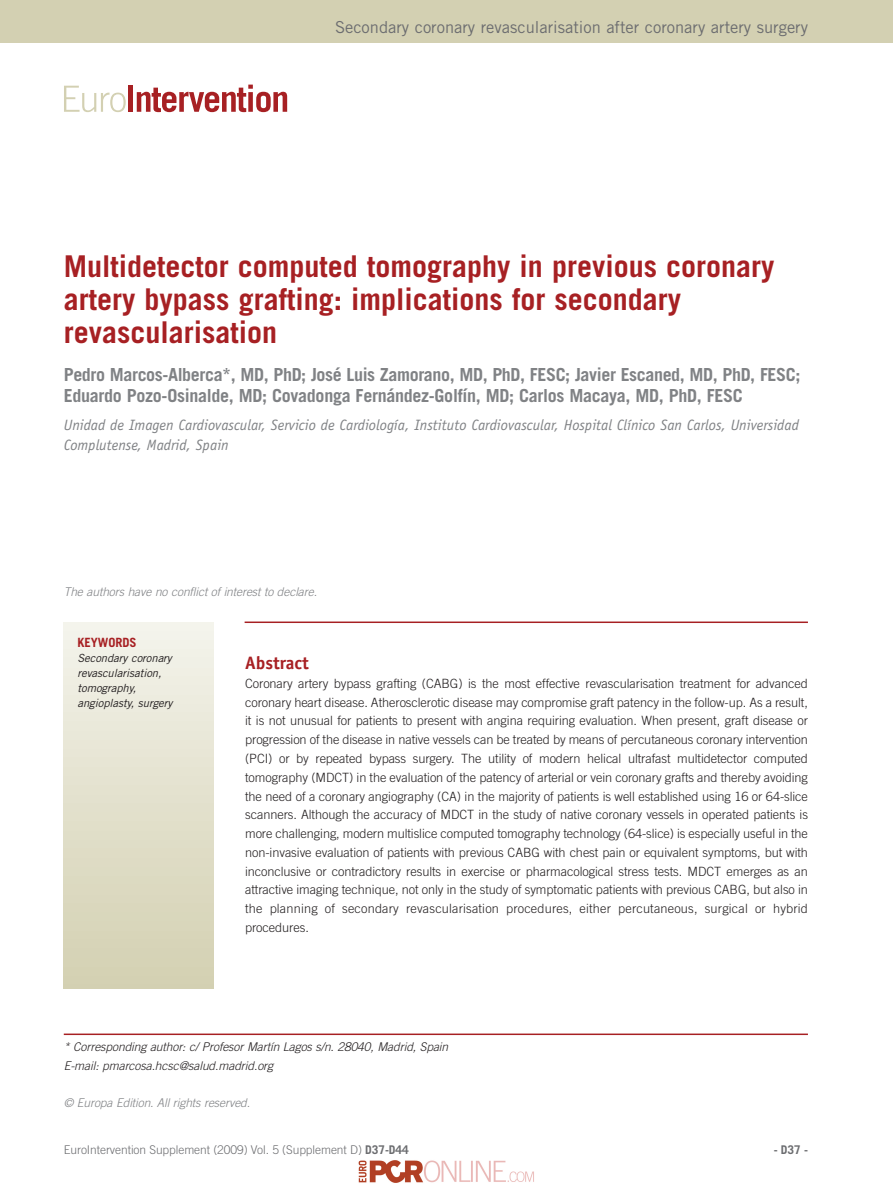
<style>
.page{position:relative;width:893px;height:1192px;background:#fff}
.page>*{position:absolute;margin:0;border:0;box-sizing:border-box;transform-origin:0 0}
.t1{font:700 30px/33px "Trade Gothic LT Std";color:#a72023}
.t2{font:700 18px/21px "Trade Gothic LT Std";letter-spacing:-.015em;color:#808285}
.t3{font:700 18px "Officina Sans Std";color:#a72023}
.t4{font:16.5px "Trade Gothic LT Std";color:#6c6d70}
.t5{font:italic 15px/19.5px "Officina Sans Std";color:#808285}
.t6{font:300 12.75px/18.8px "Trade Gothic LT Std";letter-spacing:.015em;color:#231f20;text-align:justify}
.t7{font:700 12.75px "Trade Gothic LT Std";letter-spacing:-.005em;color:#a72023}
.t8{font:italic 300 12px/18.8px "Trade Gothic LT Std";letter-spacing:-.005em;color:#231f20}
.t9{font:italic 300 12px "Trade Gothic LT Std";letter-spacing:-.005em;color:#808285}
.t10{font:300 12px "Trade Gothic LT Std";letter-spacing:-.005em;color:#6c6d70}
.t11{font:700 12px "Trade Gothic LT Std";color:#6c6d70}
.t12{font:italic 11.25px/15px "Trade Gothic LT Std";letter-spacing:-.005em;color:#231f20}
.s1{font-weight:700}
</style>
<div class="page">
<div style="left:64px;top:622px;width:150px;height:365px;background:linear-gradient(to bottom,#f4f3eb,#d3d0b0)"></div>
<hr style="left:245px;top:621px;width:563px;height:2px;background:#a72023">
<hr style="left:64px;top:1033px;width:744px;height:1px;background:#a72023">
<div style="left:0;top:0;width:893px;height:43px;background:#d3d0b2"></div>
<svg style="left:64px;top:86px;width:62px;height:26px"></svg>
<div style="left:128px;top:86px;width:5px;height:26px;background:#a72023"></div>
<svg style="left:137px;top:85px;width:150px;height:27px"></svg>
<img style="left:358px;top:1160px;width:176px;height:23px">
<p class="t4" style="left:335px;top:22px;width:475px">Secondary coronary revascularisation after coronary artery surgery</p>
<h1 class="t1" style="left:64px;top:253px;width:712px">Multidetector computed tomography in previous coronary artery bypass grafting: implications for secondary revascularisation</h1>
<h2 class="t2" style="left:64px;top:366px;width:738px">Pedro Marcos-Alberca*, MD, PhD; José Luis Zamorano, MD, PhD, FESC; Javier Escaned, MD, PhD, FESC;<br>Eduardo Pozo-Osinalde, MD; Covadonga Fernández-Golfín, MD; Carlos Macaya, MD, PhD, FESC</h2>
<p class="t5" style="left:64px;top:416px;width:737px">Unidad de Imagen Cardiovascular, Servicio de Cardiología, Instituto Cardiovascular, Hospital Clínico San Carlos, Universidad<br>Complutense, Madrid, Spain</p>
<p class="t9" style="left:64px;top:587px;width:255px">The authors have no conflict of interest to declare.</p>
<p class="t7" style="left:77px;top:637px;width:61px">KEYWORDS</p>
<p class="t12" style="left:77px;top:651px;width:97px">Secondary coronary revascularisation, tomography, angioplasty, surgery</p>
<h2 class="t3" style="left:245px;top:656px;width:65px">Abstract</h2>
<p class="t6" style="left:245px;top:675px;width:564px">Coronary artery bypass grafting (CABG) is the most effective revascularisation treatment for advanced coronary heart disease. Atherosclerotic disease may compromise graft patency in the follow-up. As a result, it is not unusual for patients to present with angina requiring evaluation. When present, graft disease or progression of the disease in native vessels can be treated by means of percutaneous coronary intervention (PCI) or by repeated bypass surgery. The utility of modern helical ultrafast multidetector computed tomography (MDCT) in the evaluation of the patency of arterial or vein coronary grafts and thereby avoiding the need of a coronary angiography (CA) in the majority of patients is well established using 16 or 64-slice scanners. Although the accuracy of MDCT in the study of native coronary vessels in operated patients is more challenging, modern multislice computed tomography technology (64-slice) is especially useful in the non-invasive evaluation of patients with previous CABG with chest pain or equivalent symptoms, but with inconclusive or contradictory results in exercise or pharmacological stress tests. MDCT emerges as an attractive imaging technique, not only in the study of symptomatic patients with previous CABG, but also in the planning of secondary revascularisation procedures, either percutaneous, surgical or hybrid procedures.</p>
<p class="t8" style="left:64px;top:1038px;width:386px">* Corresponding author: c/ Profesor Martín Lagos s/n. 28040, Madrid, Spain<br>E-mail: pmarcosa.hcsc@salud.madrid.org</p>
<p class="t9" style="left:64px;top:1097px;width:188px">© Europa Edition. All rights reserved.</p>
<p class="t10" style="left:64px;top:1144px;width:346px">EuroIntervention Supplement (2009) Vol. 5 (Supplement D) <span class="s1">D37-D44</span></p>
<p class="t11" style="left:774px;top:1144px;width:36px">- D37 -</p>
</div>
